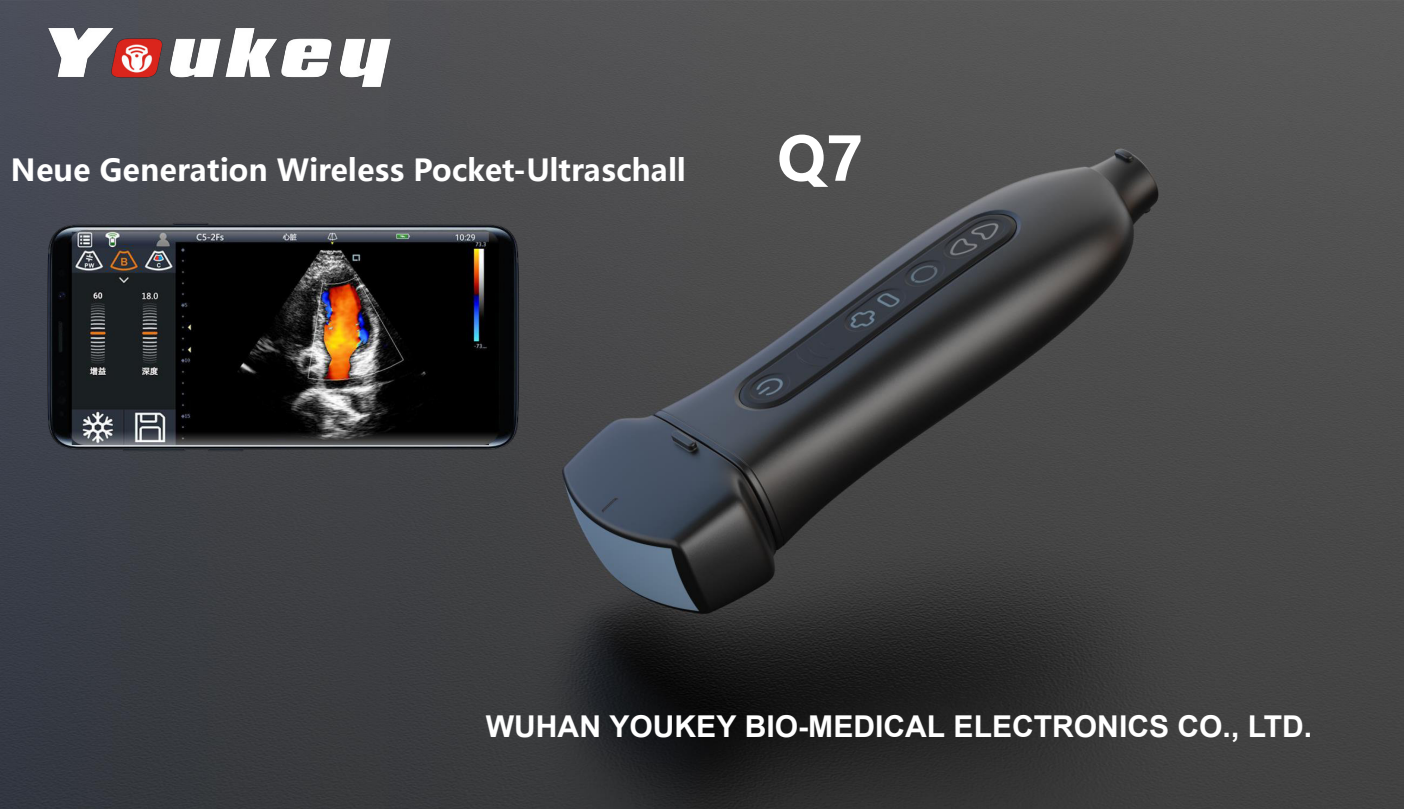
<style>
.page{position:relative;width:1404px;height:809px;background:#fff}
.page>*{position:absolute;margin:0;border:0;box-sizing:border-box;transform-origin:0 0}
.t1{font:700 60px "Microsoft Ya Hei";color:#fff}
.t2{font:700 30px "Arial";color:#fff}
.t3{font:700 30px "Microsoft Ya Hei";color:#fff}
</style>
<div class="page">
<img style="left:0;top:0;width:1403px;height:808px">
<img style="left:30px;top:205px;width:493px;height:275px">
<img style="left:49px;top:28px;width:341px;height:58px">
<p class="t3" style="left:11px;top:156px;width:677px">Neue Generation Wireless Pocket-Ultraschall</p>
<h1 class="t1" style="left:777px;top:132px;width:88px">Q7</h1>
<p class="t2" style="left:486px;top:714px;width:828px">WUHAN YOUKEY BIO-MEDICAL ELECTRONICS CO., LTD.</p>
</div>
